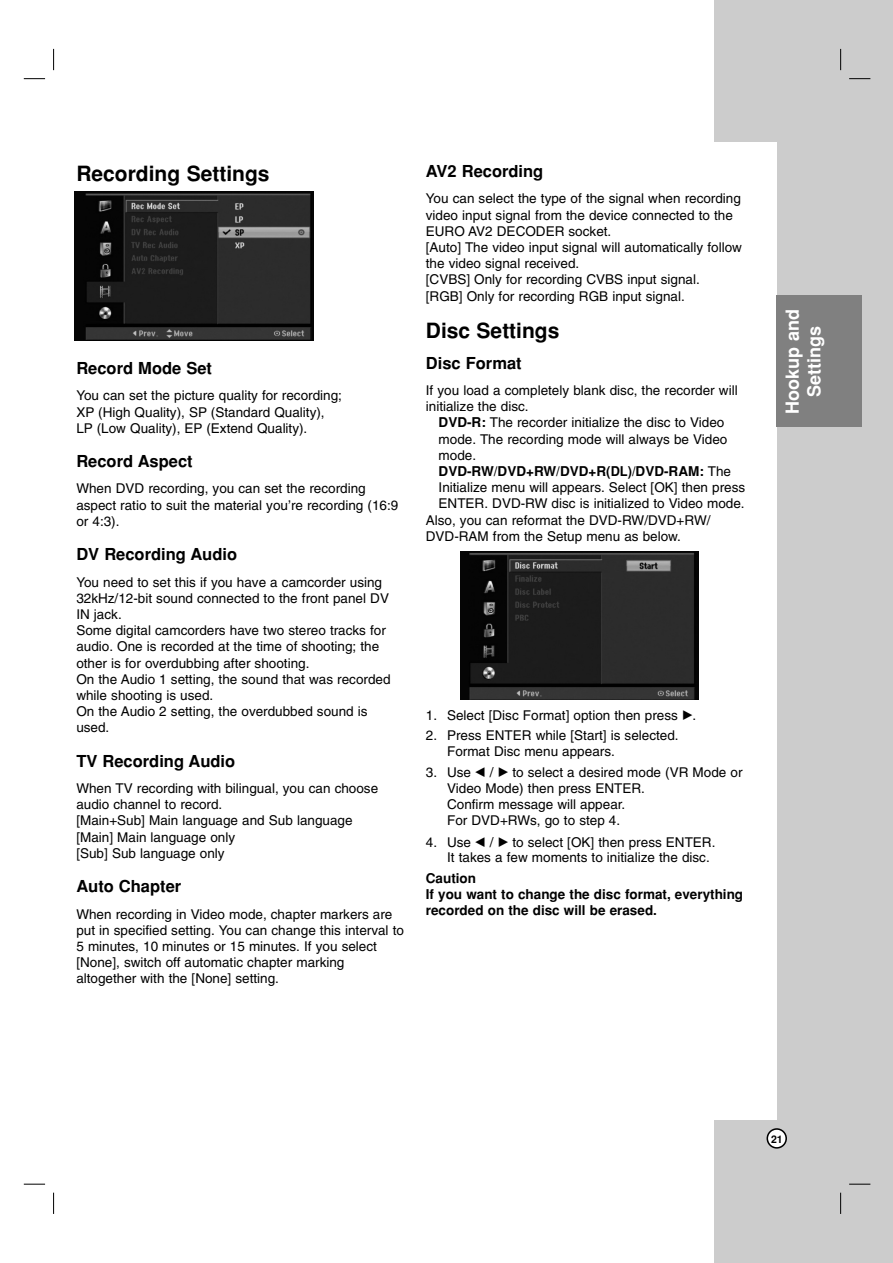
<style>
.page{position:relative;width:893px;height:1263px;background:#fff}
.page>*{position:absolute;margin:0;border:0;box-sizing:border-box;transform-origin:0 0}
.t1{font:700 21px "Helvetica";color:#000}
.t2{font:700 18px/21.6px "Helvetica";color:#fff;text-align:center}
.t3{font:700 16.5px "Helvetica";color:#000}
.t4{font:13.5px/16.2px "Helvetica";color:#000}
.t5{font:700 13.5px/16.2px "Helvetica";color:#000}
.t6{font:700 10.5px "Helvetica";color:#000}
.s1{font-weight:700}
.s2{font-weight:400}
.s3{font-family:"Sony PS Common"}
</style>
<div class="page">
<div style="left:714px;top:0;width:178px;height:1263px;background:#ccc"></div>
<div style="left:639px;top:142px;width:137px;height:978px;background:#fff"></div>
<svg style="left:766px;top:1128px;width:21px;height:21px"></svg>
<div style="left:776px;top:296px;width:85px;height:131px;background:#808080"></div>
<svg style="left:53px;top:49px;width:1px;height:21px"></svg>
<svg style="left:840px;top:49px;width:1px;height:21px"></svg>
<svg style="left:53px;top:1193px;width:1px;height:21px"></svg>
<svg style="left:840px;top:1193px;width:1px;height:21px"></svg>
<svg style="left:24px;top:78px;width:21px;height:1px"></svg>
<svg style="left:849px;top:78px;width:21px;height:1px"></svg>
<svg style="left:24px;top:1184px;width:21px;height:1px"></svg>
<svg style="left:849px;top:1184px;width:21px;height:1px"></svg>
<img style="left:75px;top:192px;width:238px;height:148px">
<img style="left:460px;top:551px;width:238px;height:149px">
<h1 class="t1" style="left:76px;top:165px;width:195px">Recording Settings</h1>
<p class="t3" style="left:76px;top:362px;width:137px">Record Mode Set</p>
<p class="t4" style="left:76px;top:389px;width:267px">You can set the picture quality for recording;<br>XP (High Quality), SP (Standard Quality),<br>LP (Low Quality), EP (Extend Quality).</p>
<p class="t3" style="left:76px;top:455px;width:118px">Record Aspect</p>
<p class="t4" style="left:76px;top:482px;width:323px">When DVD recording, you can set the recording aspect ratio to suit the material you’re recording (16:9 or 4:3).</p>
<p class="t3" style="left:76px;top:549px;width:162px">DV Recording Audio</p>
<p class="t4" style="left:76px;top:575px;width:316px">You need to set this if you have a camcorder using 32kHz/12-bit sound connected to the front panel DV IN jack.<br>Some digital camcorders have two stereo tracks for audio. One is recorded at the time of shooting; the other is for overdubbing after shooting.<br>On the Audio 1 setting, the sound that was recorded while shooting is used.<br>On the Audio 2 setting, the overdubbed sound is used.</p>
<p class="t3" style="left:76px;top:755px;width:160px">TV Recording Audio</p>
<p class="t4" style="left:76px;top:782px;width:303px">When TV recording with bilingual, you can choose audio channel to record.<br>[Main+Sub] Main language and Sub language [Main] Main language only<br>[Sub] Sub language only</p>
<p class="t3" style="left:76px;top:881px;width:106px">Auto Chapter</p>
<p class="t4" style="left:76px;top:907px;width:329px">When recording in Video mode, chapter markers are put in specified setting. You can change this interval to 5 minutes, 10 minutes or 15 minutes. If you select [None], switch off automatic chapter marking altogether with the [None] setting.</p>
<p class="t3" style="left:426px;top:165px;width:119px">AV2 Recording</p>
<p class="t4" style="left:426px;top:192px;width:317px">You can select the type of the signal when recording video input signal from the device connected to the EURO AV2 DECODER socket.<br>[Auto] The video input signal will automatically follow the video signal received.<br>[CVBS] Only for recording CVBS input signal.<br>[RGB] Only for recording RGB input signal.</p>
<h1 class="t1" style="left:426px;top:323px;width:135px">Disc Settings</h1>
<p class="t3" style="left:426px;top:357px;width:97px">Disc Format</p>
<p class="t4" style="left:426px;top:383px;width:313px">If you load a completely blank disc, the recorder will initialize the disc.</p>
<p class="t4" style="left:438px;top:416px;width:287px"><span class="s1">DVD-R:</span> The recorder initialize the disc to Video</p>
<p class="t4" style="left:438px;top:432px;width:290px">mode. The recording mode will always be Video</p>
<p class="t4" style="left:438px;top:448px;width:39px">mode.</p>
<p class="t5" style="left:438px;top:464px;width:294px">DVD-RW/DVD+RW/DVD+R(DL)/DVD-RAM: <span class="s2">The</span></p>
<p class="t4" style="left:438px;top:481px;width:308px">Initialize menu will appears. Select [OK] then press</p>
<p class="t4" style="left:438px;top:497px;width:307px">ENTER. DVD-RW disc is initialized to Video mode.</p>
<p class="t4" style="left:426px;top:513px;width:286px">Also, you can reformat the DVD-RW/DVD+RW/</p>
<p class="t4" style="left:426px;top:529px;width:257px">DVD-RAM from the Setup menu as below.</p>
<p class="t4" style="left:426px;top:708px;width:272px">1. Select [Disc Format] option then press <span class="s3">B</span>.</p>
<p class="t4" style="left:447px;top:728px;width:233px;text-indent:-21px">2. Press ENTER while [Start] is selected.<br>Format Disc menu appears.</p>
<p class="t4" style="left:447px;top:766px;width:297px;text-indent:-21px">3. Use <span class="s3">b</span> / <span class="s3">B</span> to select a desired mode (VR Mode or<br>Video Mode) then press ENTER.<br>Confirm message will appear.<br>For DVD+RWs, go to step 4.</p>
<p class="t4" style="left:447px;top:835px;width:270px;line-height:15.5px;text-indent:-21px">4. Use <span class="s3">b</span> / <span class="s3">B</span> to select [OK] then press ENTER.<br>It takes a few moments to initialize the disc.</p>
<p class="t5" style="left:426px;top:871px;width:319px">Caution<br>If you want to change the disc format, everything recorded on the disc will be erased.</p>
<h2 class="t2" style="left:783px;top:414px;width:106px;rotate:-90deg">Hookup and<br>Settings</h2>
<p class="t6" style="left:771px;top:1135px;width:13px">21</p>
</div>
